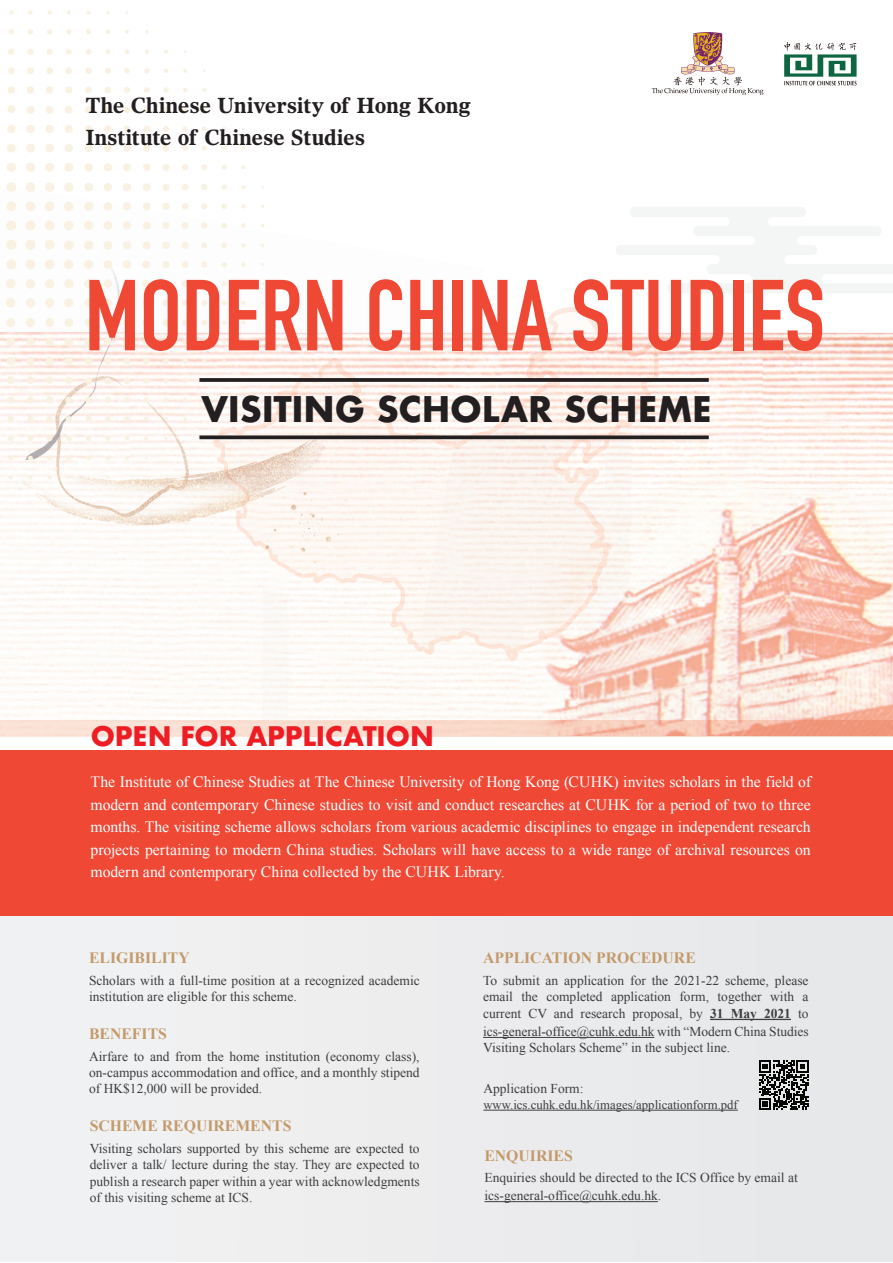
<style>
.page{position:relative;width:893px;height:1263px;background:#fff}
.page>*{position:absolute;margin:0;border:0;box-sizing:border-box;transform-origin:0 0}
.t1{font:700 99px "DIN Condensed";color:#ef4835}
.t2{font:700 34.35px "Futura";letter-spacing:-.005em;color:#231f20}
.t3{font:700 26.25px "Futura";letter-spacing:-.005em;color:#ee1d23}
.t4{font:700 21px/31.5px "Olympian LT Std";letter-spacing:-.01em;color:#231f20}
.t5{font:15.75px/22.5px "Times New Roman";color:#fff;text-align:justify}
.t6{font:700 15.75px "Times New Roman";color:#c39a6b}
.t7{font:13.5px/16.2px "Times New Roman";color:#3e3e3f}
.t8{font:12.75px "Times New Roman";color:#3e3e3f}
.s1{font-weight:700}
</style>
<div class="page">
<img style="left:0;top:720px;width:893px;height:542px">
<img style="left:464px;top:333px;width:60px;height:76px">
<img style="left:659px;top:333px;width:234px;height:25px">
<img style="left:631px;top:358px;width:262px;height:362px">
<img style="left:605px;top:452px;width:26px;height:268px">
<img style="left:578px;top:585px;width:27px;height:135px">
<img style="left:552px;top:636px;width:26px;height:84px">
<img style="left:525px;top:644px;width:27px;height:76px">
<img style="left:0;top:479px;width:131px;height:83px">
<img style="left:264px;top:333px;width:25px;height:89px">
<img style="left:289px;top:333px;width:184px;height:51px">
<img style="left:400px;top:383px;width:64px;height:26px">
<img style="left:400px;top:409px;width:59px;height:26px">
<img style="left:131px;top:479px;width:105px;height:106px">
<img style="left:101px;top:561px;width:31px;height:6px">
<div style="left:0;top:750px;width:893px;height:166px;background:#ef4835"></div>
<svg style="left:0;top:10px;width:264px;height:469px"></svg>
<hr style="left:485px;top:1201px;width:173px;height:1px;background:#3e3e3f">
<hr style="left:710px;top:1019px;width:81px;height:1px;background:#3e3e3f">
<hr style="left:483px;top:1037px;width:171px;height:1px;background:#3e3e3f">
<svg style="left:652px;top:32px;width:112px;height:63px"></svg>
<svg style="left:784px;top:42px;width:73px;height:44px"></svg>
<hr style="left:483px;top:1110px;width:255px;height:1px;background:#3e3e3f">
<svg style="left:759px;top:1060px;width:49px;height:50px"></svg>
<img style="left:548px;top:307px;width:54px;height:26px">
<img style="left:524px;top:333px;width:1px;height:66px">
<img style="left:653px;top:333px;width:6px;height:25px">
<img style="left:653px;top:358px;width:6px;height:67px">
<img style="left:497px;top:399px;width:28px;height:30px">
<img style="left:471px;top:424px;width:27px;height:11px">
<img style="left:605px;top:439px;width:27px;height:11px">
<img style="left:602px;top:509px;width:10px;height:76px">
<img style="left:563px;top:624px;width:35px;height:12px">
<img style="left:390px;top:618px;width:26px;height:32px">
<img style="left:448px;top:637px;width:49px;height:12px">
<img style="left:525px;top:644px;width:26px;height:5px">
<img style="left:416px;top:647px;width:28px;height:8px">
<img style="left:497px;top:645px;width:27px;height:16px">
<img style="left:295px;top:358px;width:64px;height:25px">
<img style="left:276px;top:383px;width:20px;height:7px">
<img style="left:375px;top:383px;width:25px;height:32px">
<img style="left:213px;top:422px;width:53px;height:115px">
<img style="left:266px;top:409px;width:4px;height:16px">
<img style="left:247px;top:548px;width:23px;height:14px">
<img style="left:275px;top:571px;width:99px;height:17px">
<img style="left:553px;top:312px;width:43px;height:21px">
<img style="left:525px;top:333px;width:128px;height:102px">
<img style="left:499px;top:405px;width:26px;height:244px">
<img style="left:473px;top:429px;width:27px;height:216px">
<img style="left:448px;top:439px;width:26px;height:198px">
<img style="left:524px;top:439px;width:78px;height:185px">
<svg style="left:602px;top:439px;width:3px;height:7px"></svg>
<img style="left:422px;top:618px;width:26px;height:32px">
<svg style="left:602px;top:548px;width:2px;height:14px"></svg>
<img style="left:396px;top:618px;width:26px;height:29px">
<img style="left:524px;top:624px;width:39px;height:20px">
<img style="left:296px;top:363px;width:79px;height:215px">
<img style="left:270px;top:390px;width:27px;height:181px">
<img style="left:218px;top:425px;width:53px;height:66px">
<img style="left:374px;top:415px;width:79px;height:203px">
<img style="left:244px;top:490px;width:27px;height:58px">
<svg style="left:240px;top:518px;width:5px;height:11px"></svg>
<svg style="left:199px;top:378px;width:510px;height:4px"></svg>
<svg style="left:199px;top:435px;width:510px;height:4px;fill:#231f20"></svg>
<h3 class="t4" style="left:85px;top:90px;width:387px">The Chinese University of Hong Kong<br>Institute of Chinese Studies</h3>
<h1 class="t1" style="left:85px;top:249px;width:742px">MODERN CHINA STUDIES</h1>
<h2 class="t2" style="left:201px;top:384px;width:512px">VISITING SCHOLAR SCHEME</h2>
<h3 class="t3" style="left:91px;top:717px;width:345px">OPEN FOR APPLICATION</h3>
<p class="t5" style="left:91px;top:771px;width:722px">The Institute of Chinese Studies at The Chinese University of Hong Kong (CUHK) invites scholars in the field of modern and contemporary Chinese studies to visit and conduct researches at CUHK for a period of two to three months. The visiting scheme allows scholars from various academic disciplines to engage in independent research projects pertaining to modern China studies. Scholars will have access to a wide range of archival resources on modern and contemporary China collected by the CUHK Library.</p>
<p class="t6" style="left:89px;top:946px;width:102px">ELIGIBILITY</p>
<p class="t7" style="left:89px;top:972px;width:332px">Scholars with a full-time position at a recognized academic institution are eligible for this scheme.</p>
<p class="t6" style="left:89px;top:1023px;width:79px">BENEFITS</p>
<p class="t7" style="left:89px;top:1048px;width:332px;text-align:justify">Airfare to and from the home institution (economy class), on-campus accommodation and office, and a monthly stipend of HK$12,000 will be provided.</p>
<p class="t6" style="left:90px;top:1114px;width:203px">SCHEME REQUIREMENTS</p>
<p class="t7" style="left:90px;top:1140px;width:331px;text-align:justify">Visiting scholars supported by this scheme are expected to deliver a talk/ lecture during the stay. They are expected to publish a research paper within a year with acknowledgments of this visiting scheme at ICS.</p>
<p class="t6" style="left:483px;top:946px;width:214px">APPLICATION PROCEDURE</p>
<p class="t7" style="left:483px;top:972px;width:327px;line-height:16.5px;text-align:justify">To submit an application for the 2021-22 scheme, please email the completed application form, together with a current CV and research proposal, by <span class="s1">31 May 2021</span> to</p>
<p class="t7" style="left:483px;top:1023px;width:327px;line-height:16.5px">ics-general-office@cuhk.edu.hk with “Modern China Studies<br>Visiting Scholars Scheme” in the subject line.</p>
<p class="t7" style="left:483px;top:1081px;width:102px">Application Form:</p>
<p class="t8" style="left:483px;top:1096px;width:256px">www.ics.cuhk.edu.hk/images/applicationform.pdf</p>
<p class="t6" style="left:484px;top:1144px;width:90px">ENQUIRIES</p>
<p class="t7" style="left:485px;top:1168px;width:315px;line-height:18px">Enquiries should be directed to the ICS Office by email at ics-general-office@cuhk.edu.hk.</p>
</div>
